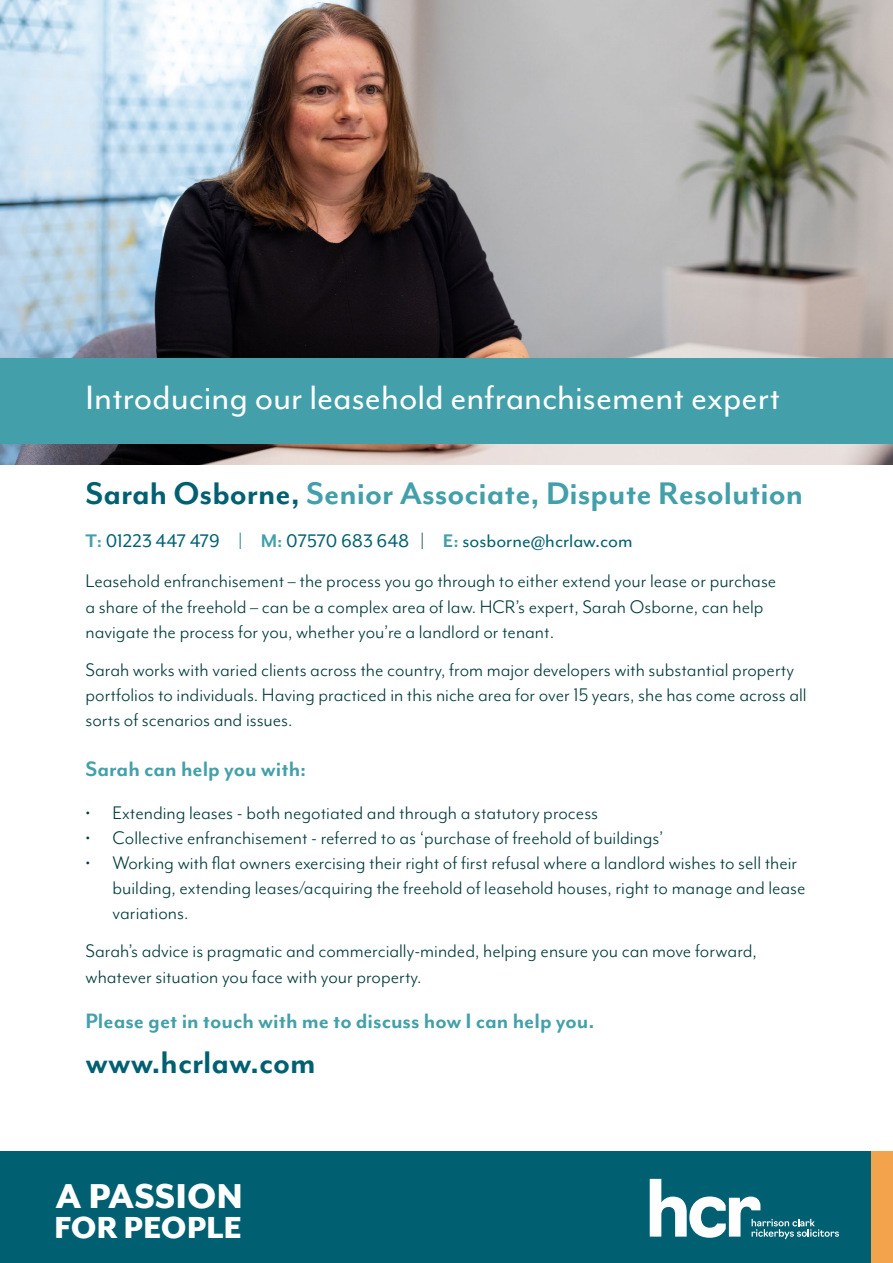
<style>
.page{position:relative;width:893px;height:1263px;background:#fff}
.page>*{position:absolute;margin:0;border:0;box-sizing:border-box;transform-origin:0 0}
.t1{font:800 39.75px "Mr Eaves Mod OT";color:#fff}
.t2{font:39px "Mr Eaves Mod OT";color:#fff}
.t3{font:700 36px "Mr Eaves Mod OT";color:#43a0aa}
.t4{font:700 36px "Mr Eaves Mod OT";color:#006071}
.t5{font:800 35.1px "Mr Eaves Mod OT";color:#fff}
.t6{font:700 24px "Mr Eaves Mod OT";color:#43a0aa}
.t7{font:21px/25.2px "Mr Eaves Mod OT";color:#023a3a}
.s1{color:#006071}
.s2{font-weight:700;color:#43a0aa}
</style>
<div class="page">
<img style="left:0;top:0;width:893px;height:465px">
<div style="left:0;top:1152px;width:893px;height:111px;background:#006071"></div>
<div style="left:872px;top:1152px;width:21px;height:111px;background:#f3a34c"></div>
<svg style="left:650px;top:1179px;width:189px;height:60px"></svg>
<div style="left:0;top:358px;width:893px;height:86px;background:#43a0aa"></div>
<h2 class="t2" style="left:86px;top:376px;width:696px">Introducing our leasehold enfranchisement expert</h2>
<h3 class="t3" style="left:86px;top:473px;width:719px"><span class="s1">Sarah Osborne,</span> Senior Associate, Dispute Resolution</h3>
<p class="t7" style="left:86px;top:521px;width:692px;line-height:40px"><span class="s2">T:</span> <span class="s1">01223 447 479</span> <span class="s1">|</span> <span class="s2">M:</span> <span class="s1">07570 683 648</span> | <span class="s2">E:</span> <span class="s1">sosborne@hcrlaw.com<br></span>Leasehold enfranchisement – the process you go through to either extend your lease or purchase</p>
<p class="t7" style="left:86px;top:594px;width:679px">a share of the freehold – can be a complex area of law. HCR’s expert, Sarah Osborne, can help navigate the process for you, whether you’re a landlord or tenant.</p>
<p class="t7" style="left:86px;top:657px;width:723px">Sarah works with varied clients across the country, from major developers with substantial property portfolios to individuals. Having practiced in this niche area for over 15 years, she has come across all sorts of scenarios and issues.</p>
<p class="t6" style="left:86px;top:755px;width:222px">Sarah can help you with:</p>
<p class="t7" style="left:86px;top:799px;width:514px">• Extending leases - both negotiated and through a statutory process</p>
<p class="t7" style="left:86px;top:825px;width:580px">• Collective enfranchisement - referred to as ‘purchase of freehold of buildings’</p>
<p class="t7" style="left:113px;top:850px;width:694px;text-indent:-27px">• Working with flat owners exercising their right of first refusal where a landlord wishes to sell their building, extending leases/acquiring the freehold of leasehold houses, right to manage and lease variations.</p>
<p class="t7" style="left:86px;top:938px;width:673px">Sarah’s advice is pragmatic and commercially-minded, helping ensure you can move forward, whatever situation you face with your property.</p>
<p class="t6" style="left:86px;top:1007px;width:510px">Please get in touch with me to discuss how I can help you.</p>
<h3 class="t4" style="left:86px;top:1042px;width:232px">www.hcrlaw.com</h3>
<h1 class="t1" style="left:55px;top:1174px;width:189px">A PASSION</h1>
<h3 class="t5" style="left:54px;top:1208px;width:189px">FOR PEOPLE</h3>
</div>
